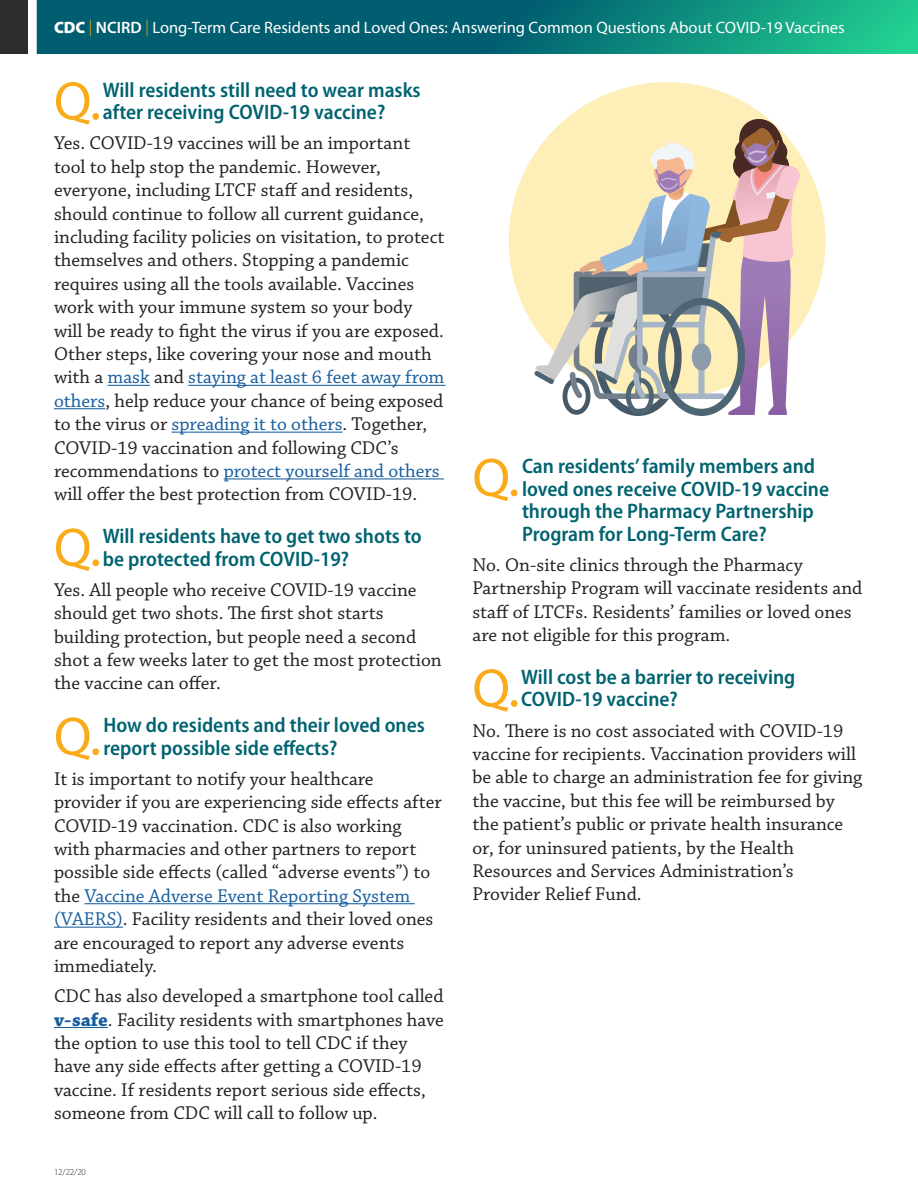
<style>
.page{position:relative;width:918px;height:1188px;background:#fff}
.page>*{position:absolute;margin:0;border:0;box-sizing:border-box;transform-origin:0 0}
.H3_q-a{font:54.45px "Myriad Pro";color:#faab1a}
.H3_q-a-2{font:600 semi-condensed 21px/22.5px "Myriad Pro";color:#006370}
.t1{font:19.5px/23.4px "Chaparral Pro";color:#231f20}
.t2{font:16.5px "Myriad Pro";color:#fff}
.t3{font:300 9px "Myriad Pro";color:#231f20}
.s1{font-weight:900}
.s2{font-weight:300;color:#faab1a}
.s3{font-weight:600}
.s4{color:#175d9e}
.s5{font-weight:700;color:#175d9e}
</style>
<div class="page">
<svg style="left:37px;top:0;width:881px;height:54px;background:#077877"></svg>
<div style="left:0;top:0;width:28px;height:54px;background:#2d2d2d"></div>
<hr style="left:108px;top:385px;width:42px;height:1px;background:#175d9e">
<hr style="left:188px;top:385px;width:257px;height:1px;background:#175d9e">
<hr style="left:54px;top:408px;width:51px;height:1px;background:#175d9e">
<hr style="left:172px;top:432px;width:171px;height:1px;background:#175d9e">
<hr style="left:224px;top:478px;width:220px;height:1px;background:#175d9e">
<hr style="left:85px;top:903px;width:330px;height:1px;background:#175d9e">
<hr style="left:54px;top:927px;width:69px;height:1px;background:#175d9e">
<hr style="left:54px;top:1027px;width:54px;height:1px;background:#175d9e">
<div style="left:509px;top:82px;width:316px;height:317px;background:#feeeb8;border-radius:50%"></div>
<svg style="left:535px;top:119px;width:265px;height:297px"></svg>
<svg style="left:717px;top:228px;width:12px;height:4px"></svg>
<p class="t2" style="left:54px;top:17px;width:792px"><span class="s1">CDC</span> <span class="s2">|</span> <span class="s3">NCIRD</span> <span class="s2">|</span> Long-Term Care Residents and Loved Ones: Answering Common Questions About COVID-19 Vaccines</p>
<p class="H3_q-a" style="left:54px;top:67px;width:48px">Q.</p>
<p class="H3_q-a-2" style="left:103px;top:79px;width:319px">Will residents still need to wear masks after receiving COVID-19 vaccine?</p>
<p class="t1" style="left:54px;top:132px;width:392px">Yes. COVID-19 vaccines will be an important tool to help stop the pandemic. However, everyone, including LTCF staff and residents, should continue to follow all current guidance, including facility policies on visitation, to protect themselves and others. Stopping a pandemic requires using all the tools available. Vaccines work with your immune system so your body will be ready to fight the virus if you are exposed.<br>Other steps, like covering your nose and mouth with a <span class="s4">mask</span> and <span class="s4">staying at least 6 feet away from others</span>, help reduce your chance of being exposed to the virus or <span class="s4">spreading it to others</span>. Together, COVID-19 vaccination and following CDC’s recommendations to <span class="s4">protect yourself and others </span>will offer the best protection from COVID-19.</p>
<p class="H3_q-a" style="left:54px;top:514px;width:48px">Q.</p>
<p class="H3_q-a-2" style="left:103px;top:525px;width:320px">Will residents have to get two shots to be protected from COVID-19?</p>
<p class="t1" style="left:54px;top:579px;width:389px">Yes. All people who receive COVID-19 vaccine should get two shots. The first shot starts building protection, but people need a second shot a few weeks later to get the most protection the vaccine can offer.</p>
<p class="H3_q-a" style="left:54px;top:703px;width:48px">Q.</p>
<p class="H3_q-a-2" style="left:104px;top:714px;width:323px">How do residents and their loved ones report possible side effects?</p>
<p class="t1" style="left:54px;top:768px;width:389px">It is important to notify your healthcare provider if you are experiencing side effects after COVID-19 vaccination. CDC is also working with pharmacies and other partners to report possible side effects (called “adverse events”) to the <span class="s4">Vaccine Adverse Event Reporting System (VAERS)</span>. Facility residents and their loved ones are encouraged to report any adverse events immediately.</p>
<p class="t1" style="left:54px;top:985px;width:391px">CDC has also developed a smartphone tool called <span class="s5">v-safe</span>. Facility residents with smartphones have the option to use this tool to tell CDC if they have any side effects after getting a COVID-19 vaccine. If residents report serious side effects, someone from CDC will call to follow up.</p>
<p class="t3" style="left:54px;top:1167px;width:34px">12/22/20</p>
<p class="H3_q-a" style="left:472px;top:444px;width:48px">Q.</p>
<p class="H3_q-a-2" style="left:522px;top:455px;width:309px">Can residents’ family members and loved ones receive COVID-19 vaccine through the Pharmacy Partnership Program for Long-Term Care?</p>
<p class="t1" style="left:472px;top:554px;width:391px">No. On-site clinics through the Pharmacy Partnership Program will vaccinate residents and staff of LTCFs. Residents’ families or loved ones are not eligible for this program.</p>
<p class="H3_q-a" style="left:472px;top:655px;width:48px">Q.</p>
<p class="H3_q-a-2" style="left:521px;top:666px;width:276px">Will cost be a barrier to receiving<br>COVID-19 vaccine?</p>
<p class="t1" style="left:472px;top:719px;width:391px">No. There is no cost associated with COVID-19 vaccine for recipients. Vaccination providers will be able to charge an administration fee for giving the vaccine, but this fee will be reimbursed by the patient’s public or private health insurance or, for uninsured patients, by the Health Resources and Services Administration’s Provider Relief Fund.</p>
</div>
